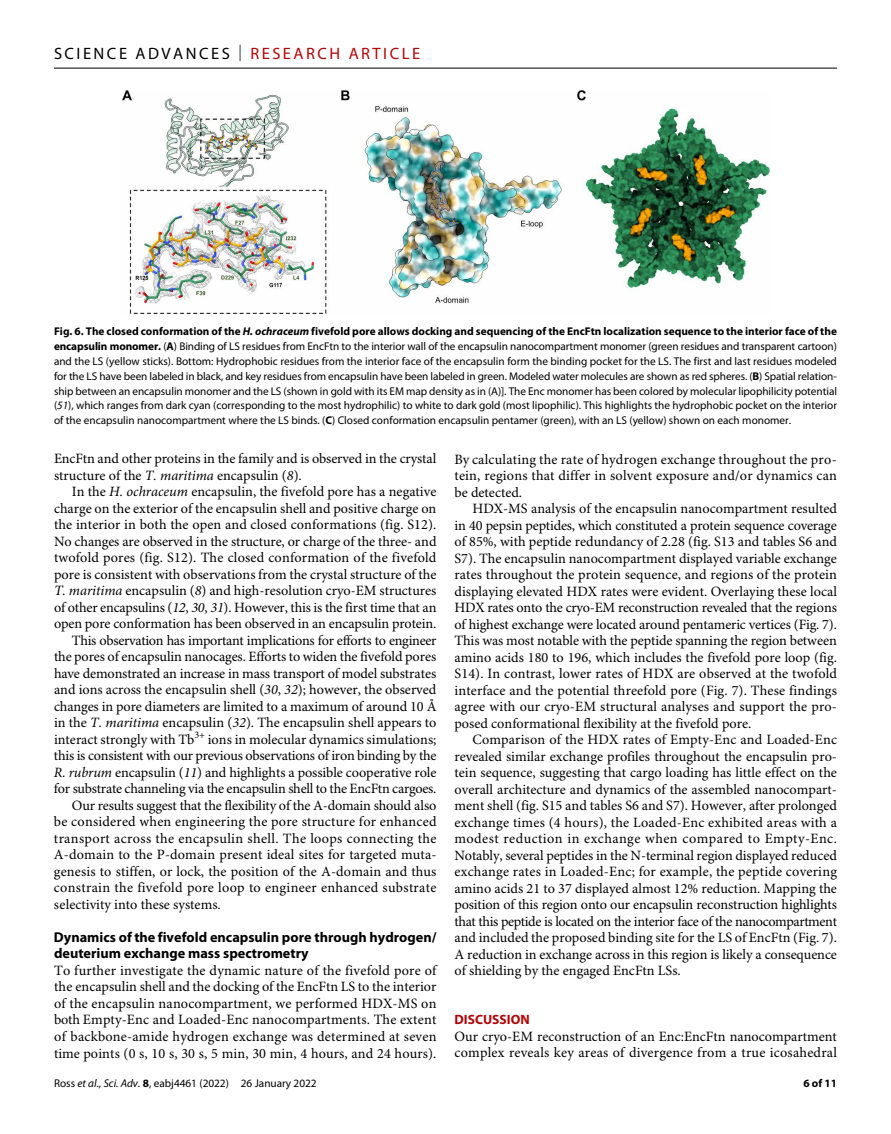
<style>
.page{position:relative;width:891px;height:1134px;background:#fff}
.page>*{position:absolute;margin:0;border:0;box-sizing:border-box;transform-origin:0 0}
.t1{font:16.5px "Myriad Pro";letter-spacing:.15em;color:#000}
.t2{font:14.25px/16.5px "Minion Pro";color:#000;text-align:justify}
.t3{font:14.25px "Minion Pro";letter-spacing:-.02em;color:#000}
.t4{font:700 14.25px/16.5px "Myriad Pro";color:#000}
.t5{font:14.25px "Minion Pro";letter-spacing:.025em;color:#000}
.t6{font:14.25px "Minion Pro";letter-spacing:.02em;color:#000}
.t7{font:700 13.5px "Myriad Pro";color:#b10508}
.t8{font:11.25px/15px "Myriad Pro";color:#000;text-align:justify}
.t9{font:700 11.25px "Myriad Pro";color:#000}
.s1{font-weight:300}
.s2{color:#b10508}
.s3{font-weight:700}
.s4{font-weight:700;font-style:italic}
.s5{font-style:italic}
</style>
<div class="page">
<hr style="left:54px;top:68px;width:783px;height:1px;background:#000">
<img style="left:122px;top:90px;width:648px;height:223px">
<p class="t1" style="left:54px;top:40px;width:368px">SCIENCE ADVANCES <span class="s1">|</span> <span class="s2">RESEARCH ARTICLE</span></p>
<p class="t8" style="left:54px;top:323px;width:785px"><span class="s3">Fig. 6. The closed conformation of the</span> <span class="s4">H. ochraceum</span> <span class="s3">fivefold pore allows docking and sequencing of the EncFtn localization sequence to the interior face of the encapsulin monomer.</span> (<span class="s3">A</span>) Binding of LS residues from EncFtn to the interior wall of the encapsulin nanocompartment monomer (green residues and transparent cartoon) and the LS (yellow sticks). Bottom: Hydrophobic residues from the interior face of the encapsulin form the binding pocket for the LS. The first and last residues modeled for the LS have been labeled in black, and key residues from encapsulin have been labeled in green. Modeled water molecules are shown as red spheres. (<span class="s3">B</span>) Spatial relation&shy;ship between an encapsulin monomer and the LS (shown in gold with its EM map density as in (A)]. The Enc monomer has been colored by molecular lipophilicity potential (<span class="s5">51</span>), which ranges from dark cyan (corresponding to the most hydrophilic) to white to dark gold (most lipophilic). This highlights the hydrophobic pocket on the interior of the encapsulin nanocompartment where the LS binds. (<span class="s3">C</span>) Closed conformation encapsulin pentamer (green), with an LS (yellow) shown on each monomer.</p>
<p class="t2" style="left:54px;top:452px;width:384px">EncFtn and other proteins in the family and is observed in the crystal structure of the <span class="s5">T. maritima</span> encapsulin (<span class="s5">8</span>).</p>
<p class="t2" style="left:72px;top:485px;width:366px">In the <span class="s5">H. ochraceum</span> encapsulin, the fivefold pore has a negative</p>
<p class="t2" style="left:54px;top:502px;width:384px">charge on the exterior of the encapsulin shell and positive charge on</p>
<p class="t2" style="left:54px;top:518px;width:384px">the interior in both the open and closed conformations (fig. S12).</p>
<p class="t2" style="left:54px;top:535px;width:384px">No changes are observed in the structure, or charge of the three- and</p>
<p class="t2" style="left:54px;top:551px;width:384px">twofold pores (fig. S12). The closed conformation of the fivefold</p>
<p class="t2" style="left:54px;top:568px;width:384px">pore is consistent with observations from the crystal structure of the</p>
<p class="t2" style="left:54px;top:584px;width:384px"><span class="s5">T. maritima</span> encapsulin (<span class="s5">8</span>) and high-resolution cryo-EM structures</p>
<p class="t2" style="left:54px;top:601px;width:384px">of other encapsulins (<span class="s5">12</span>, <span class="s5">30</span>, <span class="s5">31</span>). However, this is the first time that an</p>
<p class="t2" style="left:54px;top:617px;width:384px">open pore conformation has been observed in an encapsulin protein.</p>
<p class="t3" style="left:72px;top:631px;width:366px">This observation has important implications for efforts to engineer</p>
<p class="t2" style="left:54px;top:650px;width:384px">the pores of encapsulin nanocages. Efforts to widen the fivefold pores</p>
<p class="t2" style="left:54px;top:667px;width:384px">have demonstrated an increase in mass transport of model substrates</p>
<p class="t2" style="left:54px;top:683px;width:384px">and ions across the encapsulin shell (<span class="s5">30</span>, <span class="s5">32</span>); however, the observed</p>
<p class="t2" style="left:54px;top:700px;width:384px">changes in pore diameters are limited to a maximum of around 10 Å</p>
<p class="t2" style="left:54px;top:716px;width:384px">in the <span class="s5">T. maritima</span> encapsulin (<span class="s5">32</span>). The encapsulin shell appears to</p>
<p class="t2" style="left:54px;top:733px;width:384px">interact strongly with Tb<sup>3+</sup> ions in molecular dynamics simulations;</p>
<p class="t3" style="left:54px;top:747px;width:384px">this is consistent with our previous observations of iron binding by the</p>
<p class="t2" style="left:54px;top:766px;width:384px"><span class="s5">R. rubrum</span> encapsulin (<span class="s5">11</span>) and highlights a possible cooperative role</p>
<p class="t3" style="left:54px;top:780px;width:384px">for substrate channeling via the encapsulin shell to the EncFtn cargoes.</p>
<p class="t2" style="left:72px;top:799px;width:366px">Our results suggest that the flexibility of the A-domain should also</p>
<p class="t2" style="left:54px;top:815px;width:384px">be considered when engineering the pore structure for enhanced</p>
<p class="t5" style="left:54px;top:829px;width:384px">transport across the encapsulin shell. The loops connecting the</p>
<p class="t2" style="left:54px;top:848px;width:384px">A-domain to the P-domain present ideal sites for targeted muta-</p>
<p class="t2" style="left:54px;top:865px;width:384px">genesis to stiffen, or lock, the position of the A-domain and thus</p>
<p class="t6" style="left:54px;top:879px;width:384px">constrain the fivefold pore loop to engineer enhanced substrate</p>
<p class="t2" style="left:54px;top:898px;width:168px">selectivity into these systems.</p>
<p class="t4" style="left:54px;top:928px;width:384px">Dynamics of the fivefold encapsulin pore through hydrogen/ deuterium exchange mass spectrometry</p>
<p class="t2" style="left:54px;top:964px;width:384px">To further investigate the dynamic nature of the fivefold pore of the encapsulin shell and the docking of the EncFtn LS to the interior of the encapsulin nanocompartment, we performed HDX-MS on both Empty-Enc and Loaded-Enc nanocompartments. The extent of backbone-amide hydrogen exchange was determined at seven time points (0 s, 10 s, 30 s, 5 min, 30 min, 4 hours, and 24 hours).</p>
<p class="t8" style="left:54px;top:1076px;width:264px">Ross <span class="s5">et al</span>., <span class="s5">Sci. Adv.</span> <span class="s3">8</span>, eabj4461 (2022) 26 January 2022</p>
<p class="t2" style="left:455px;top:452px;width:384px">By calculating the rate of hydrogen exchange throughout the pro&shy;tein, regions that differ in solvent exposure and/or dynamics can be detected.</p>
<p class="t2" style="left:455px;top:502px;width:384px;text-indent:18px">HDX-MS analysis of the encapsulin nanocompartment resulted in 40 pepsin peptides, which constituted a protein sequence coverage of 85%, with peptide redundancy of 2.28 (fig. S13 and tables S6 and S7). The encapsulin nanocompartment displayed variable exchange rates throughout the protein sequence, and regions of the protein displaying elevated HDX rates were evident. Overlaying these local HDX rates onto the cryo-EM reconstruction revealed that the regions of highest exchange were located around pentameric vertices (Fig. 7).<br>This was most notable with the peptide spanning the region between amino acids 180 to 196, which includes the fivefold pore loop (fig.<br>S14). In contrast, lower rates of HDX are observed at the twofold interface and the potential threefold pore (Fig. 7). These findings agree with our cryo-EM structural analyses and support the pro&shy;posed conformational flexibility at the fivefold pore.</p>
<p class="t2" style="left:455px;top:733px;width:384px;text-indent:18px">Comparison of the HDX rates of Empty-Enc and Loaded-Enc revealed similar exchange profiles throughout the encapsulin pro&shy;tein sequence, suggesting that cargo loading has little effect on the overall architecture and dynamics of the assembled nanocompart&shy;ment shell (fig. S15 and tables S6 and S7). However, after prolonged exchange times (4 hours), the Loaded-Enc exhibited areas with a modest reduction in exchange when compared to Empty-Enc.<br>Notably, several peptides in the N-terminal region displayed reduced exchange rates in Loaded-Enc; for example, the peptide covering amino acids 21 to 37 displayed almost 12% reduction. Mapping the position of this region onto our encapsulin reconstruction highlights that this peptide is located on the interior face of the nanocompartment and included the proposed binding site for the LS of EncFtn (Fig. 7).<br>A reduction in exchange across in this region is likely a consequence of shielding by the engaged EncFtn LSs.</p>
<p class="t7" style="left:454px;top:1009px;width:77px">DISCUSSION</p>
<p class="t2" style="left:454px;top:1030px;width:384px">Our cryo-EM reconstruction of an Enc:EncFtn nanocompartment complex reveals key areas of divergence from a true icosahedral</p>
<p class="t9" style="left:803px;top:1074px;width:35px">6 of 11</p>
</div>
